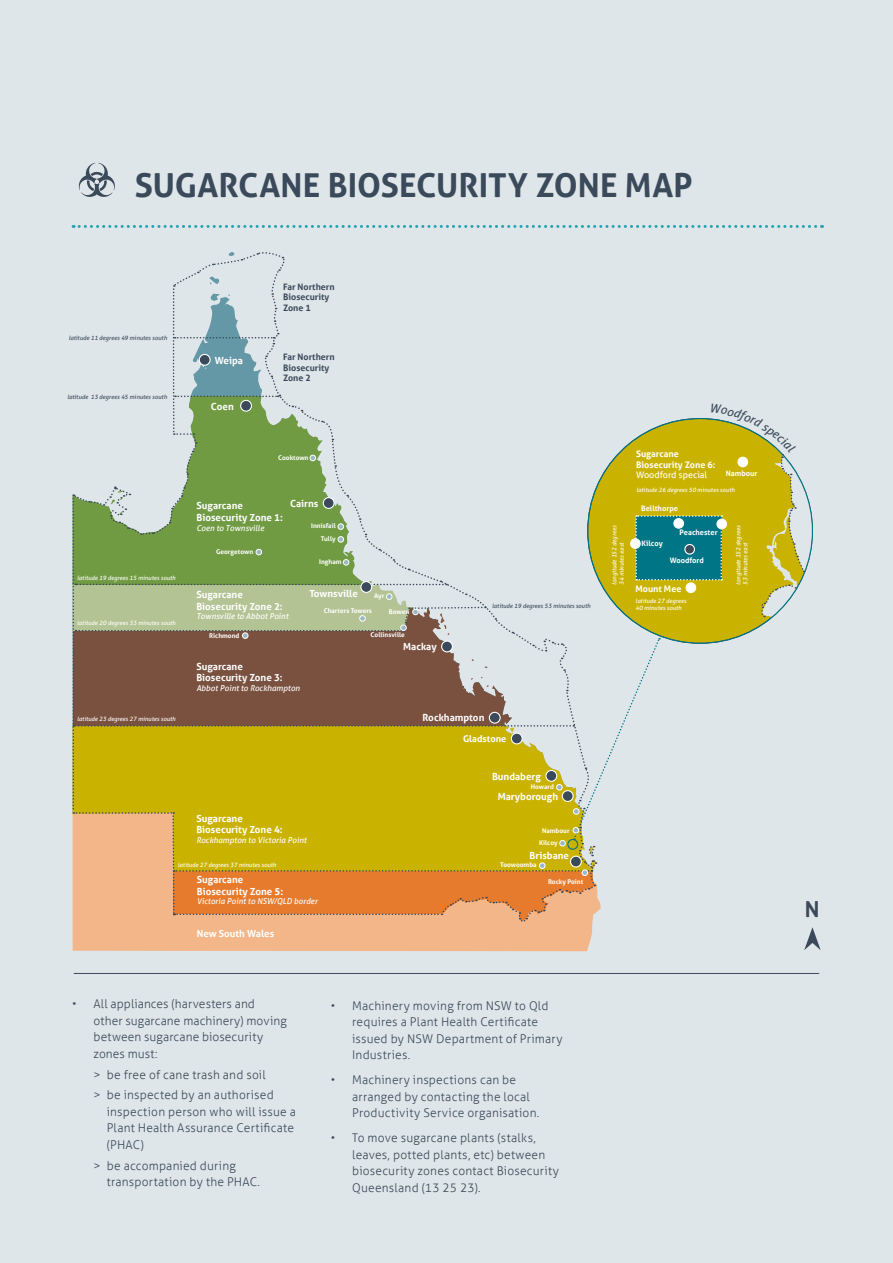
<style>
.page{position:relative;width:893px;height:1263px;background:#dfe6e9}
.page>*{position:absolute;margin:0;border:0;box-sizing:border-box;transform-origin:0 0}
.t1{font:700 33px "Aller";letter-spacing:.005em;color:#3b4a5b}
.t2{font:700 22.05px "Aller";color:#3b4a5b}
.t3{font:300 12px/16.5px "Aller";letter-spacing:.015em;color:#3b4a5b}
.t4{font:700 9.75px/11.4px "Aller";color:#fff}
.t5{font:700 9.3px "Aller";color:#fff}
.t6{font:700 9px/10.5px "Aller";color:#fff}
.t7{font:9px "Aller";color:#fff}
.t8{font:700 8.85px/10.6px "Aller";color:#3b4a5b}
.t9{font:italic 8.1px "Aller";color:#fff}
.t10{font:700 7.5px "Aller";color:#fff}
.t11{font:700 6.6px "Aller";color:#fff}
.t12{font:italic 6px/7.2px "Aller";color:#fff}
.t13{font:italic 6px "Aller";color:#3b4a5b}
</style>
<div class="page">
<svg style="left:73px;top:225px;width:749px;height:3px"></svg>
<hr style="left:74px;top:973px;width:745px;height:1px;background:#3b4a5b">
<svg style="left:78px;top:163px;width:37px;height:34px"></svg>
<svg style="left:72px;top:252px;width:749px;height:698px"></svg>
<h1 class="t1" style="left:135px;top:165px;width:560px">SUGARCANE BIOSECURITY ZONE MAP</h1>
<p class="t13" style="left:69px;top:334px;width:100px">latitude 11 degrees 49 minutes south</p>
<p class="t13" style="left:67px;top:393px;width:101px">latitude 13 degrees 45 minutes south</p>
<p class="t12" style="left:77px;top:574px;width:100px">latitude 19 degrees 15 minutes south</p>
<p class="t12" style="left:77px;top:619px;width:100px">latitude 20 degrees 33 minutes south</p>
<p class="t12" style="left:77px;top:716px;width:100px">latitude 23 degrees 27 minutes south</p>
<p class="t4" style="left:215px;top:354px;width:30px">Weipa</p>
<p class="t4" style="left:211px;top:400px;width:24px">Coen</p>
<p class="t8" style="left:283px;top:281px;width:53px">Far Northern<br>Biosecurity<br>Zone 1</p>
<p class="t8" style="left:283px;top:351px;width:53px">Far Northern<br>Biosecurity<br>Zone 2</p>
<p class="t11" style="left:278px;top:453px;width:32px">Cooktown</p>
<p class="t4" style="left:196px;top:500px;width:88px">Sugarcane<br>Biosecurity Zone 1:</p>
<p class="t9" style="left:196px;top:523px;width:69px">Coen to Townsville</p>
<p class="t11" style="left:216px;top:548px;width:39px">Georgetown</p>
<p class="t4" style="left:290px;top:498px;width:30px">Cairns</p>
<p class="t11" style="left:311px;top:521px;width:26px">Innisfail</p>
<p class="t11" style="left:319px;top:558px;width:24px">Ingham</p>
<p class="t11" style="left:321px;top:534px;width:16px">Tully</p>
<p class="t4" style="left:196px;top:589px;width:88px">Sugarcane<br>Biosecurity Zone 2:</p>
<p class="t9" style="left:196px;top:612px;width:94px">Townsville to Abbot Point</p>
<p class="t11" style="left:209px;top:632px;width:32px">Richmond</p>
<p class="t4" style="left:196px;top:660px;width:88px">Sugarcane<br>Biosecurity Zone 3:</p>
<p class="t9" style="left:196px;top:683px;width:105px">Abbot Point to Rockhampton</p>
<p class="t4" style="left:309px;top:587px;width:50px">Townsville</p>
<p class="t11" style="left:374px;top:591px;width:12px">Ayr</p>
<p class="t11" style="left:324px;top:606px;width:50px">Charters Towers</p>
<p class="t11" style="left:389px;top:608px;width:22px">Bowen</p>
<p class="t11" style="left:371px;top:631px;width:36px">Collinsville</p>
<p class="t4" style="left:403px;top:641px;width:35px">Mackay</p>
<p class="t13" style="left:492px;top:603px;width:100px">latitude 19 degrees 53 minutes south</p>
<p class="t4" style="left:422px;top:712px;width:63px">Rockhampton</p>
<p class="t5" style="left:463px;top:733px;width:45px">Gladstone</p>
<p class="t4" style="left:492px;top:770px;width:50px">Bundaberg</p>
<p class="t11" style="left:531px;top:782px;width:25px">Howard</p>
<p class="t4" style="left:196px;top:813px;width:88px">Sugarcane<br>Biosecurity Zone 4:</p>
<p class="t9" style="left:196px;top:835px;width:112px">Rockhampton to Victoria Point</p>
<p class="t4" style="left:197px;top:874px;width:88px">Sugarcane<br>Biosecurity Zone 5:</p>
<p class="t9" style="left:197px;top:896px;width:122px">Victoria Point to NSW/QLD border</p>
<p class="t4" style="left:197px;top:927px;width:79px">New South Wales</p>
<p class="t12" style="left:178px;top:861px;width:100px">latitude 27 degrees 37 minutes south</p>
<p class="t4" style="left:498px;top:791px;width:62px">Maryborough</p>
<p class="t11" style="left:539px;top:838px;width:20px">Kilcoy</p>
<p class="t11" style="left:500px;top:860px;width:38px">Toowoomba</p>
<p class="t11" style="left:542px;top:826px;width:29px">Nambour</p>
<p class="t4" style="left:530px;top:850px;width:41px">Brisbane</p>
<p class="t11" style="left:548px;top:877px;width:37px">Rocky Point</p>
<p class="t6" style="left:636px;top:449px;width:81px">Sugarcane<br>Biosecurity Zone 6:</p>
<p class="t7" style="left:636px;top:470px;width:73px">Woodford special</p>
<p class="t10" style="left:726px;top:468px;width:33px">Nambour</p>
<p class="t12" style="left:636px;top:486px;width:100px">latitude 26 degrees 50 minutes south</p>
<p class="t10" style="left:641px;top:504px;width:38px">Bellthorpe</p>
<p class="t12" style="left:611px;top:585px;width:61px;rotate:-90deg">longitude 152 degrees<br>34 minutes east</p>
<p class="t12" style="left:735px;top:585px;width:61px;rotate:-90deg">longitude 152 degrees<br>53 minutes east</p>
<p class="t10" style="left:680px;top:528px;width:40px">Peachester</p>
<p class="t10" style="left:642px;top:539px;width:23px">Kilcoy</p>
<p class="t10" style="left:670px;top:556px;width:36px">Woodford</p>
<p class="t6" style="left:635px;top:583px;width:47px">Mount Mee</p>
<p class="t12" style="left:635px;top:597px;width:52px">latitude 27 degrees<br>40 minutes south</p>
<p class="t3" style="left:94px;top:996px;width:195px;text-indent:-21px">• All appliances (harvesters and other sugarcane machinery) moving between sugarcane biosecurity zones must:</p>
<p class="t3" style="left:94px;top:1064px;width:182px;line-height:20.7px">&gt; be free of cane trash and soil &gt; be inspected by an authorised</p>
<p class="t3" style="left:107px;top:1103px;width:191px">inspection person who will issue a<br>Plant Health Assurance Certificate (PHAC)</p>
<p class="t3" style="left:107px;top:1157px;width:155px;text-indent:-13px">&gt; be accompanied during transportation by the PHAC.</p>
<p class="t3" style="left:352px;top:997px;width:212px;text-indent:-21px">• Machinery moving from NSW to Qld requires a Plant Health Certificate issued by NSW Department of Primary<br>Industries.</p>
<p class="t3" style="left:352px;top:1072px;width:189px;text-indent:-21px">• Machinery inspections can be arranged by contacting the local<br>Productivity Service organisation.</p>
<p class="t3" style="left:352px;top:1130px;width:208px;text-indent:-21px">• To move sugarcane plants (stalks, leaves, potted plants, etc) between biosecurity zones contact Biosecurity Queensland (13 25 23).</p>
<h2 class="t2" style="left:805px;top:896px;width:16px">N</h2>
</div>
